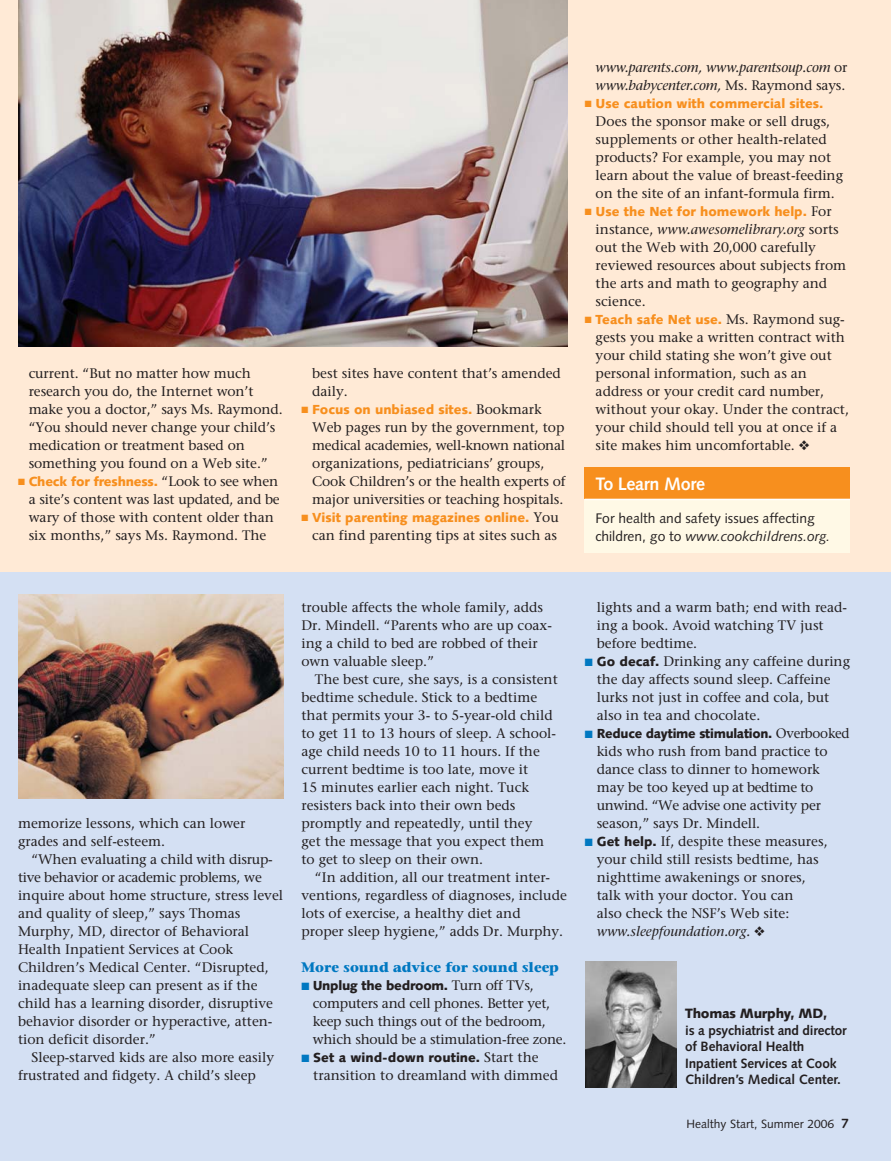
<style>
.page{position:relative;width:891px;height:1161px;background:#fff}
.page>*{position:absolute;margin:0;border:0;box-sizing:border-box;transform-origin:0 0}
.t1{font:700 18px "Syntax LT Std";letter-spacing:-.015em;color:#fff}
.t2{font:500 13.8px/18px "Stone Serif Std";color:#231f20}
.t3{font:italic 500 13.8px/18px "Stone Serif Std";letter-spacing:-.01em;color:#231f20}
.t4{font:13.8px/18px "Syntax LT Std";color:#231f20}
.t5{font:700 13.8px "Stone Serif Std";color:#0078c1}
.t6{font:700 13.5px/16.5px "Syntax LT Std";letter-spacing:-.005em;color:#231f20}
.t7{font:900 13.5px "Syntax LT Std";letter-spacing:-.02em;color:#231f20}
.t8{font:900 13.2px "Syntax LT Std";color:#f78f1e}
.t9{font:900 13.2px "Syntax LT Std";letter-spacing:-.02em;color:#231f20}
.t10{font:900 13.2px "Syntax LT Std";color:#231f20}
.t11{font:12px "Syntax LT Std";color:#231f20}
.s1{font-family:"Stone Serif Std";font-weight:500;font-size:13.8px;color:#231f20}
.s2{font-style:normal}
.s3{font-style:italic}
.s4{color:#0078c1}
.s5{font-family:"Stone Serif Std";font-weight:500;font-size:13.8px}
.s6{font-family:"Syntax LT Std";font-weight:900;font-size:13.2px}
.s7{font-weight:700;font-size:13.5px}
</style>
<div class="page">
<div style="left:0;top:0;width:891px;height:645px;background:#ffead6"></div>
<div style="left:0;top:573px;width:891px;height:588px;background:#d4e0f3"></div>
<img style="left:585px;top:962px;width:92px;height:125px">
<img style="left:18px;top:0;width:549px;height:346px">
<img style="left:18px;top:594px;width:266px;height:205px">
<div style="left:585px;top:467px;width:265px;height:85px;background:#fff9e6"></div>
<div style="left:585px;top:467px;width:265px;height:32px;background:#f78f1e"></div>
<hr style="left:585px;top:499px;width:265px;height:1px;background:#fff">
<p class="t2" style="left:29px;top:365px;width:256px">current. “But no matter how much research you do, the Internet won’t make you a doctor,” says Ms. Raymond. “You should never change your child’s medication or treatment based on something you found on a Web site.”</p>
<p class="t8" style="left:18px;top:476px;width:262px">■ Check for freshness. <span class="s1">“Look to see when</span></p>
<p class="t2" style="left:29px;top:491px;width:253px">a site’s content was last updated, and be wary of those with content older than six months,” says Ms. Raymond. The</p>
<p class="t2" style="left:312px;top:365px;width:250px">best sites have content that’s amended daily.</p>
<p class="t8" style="left:301px;top:404px;width:242px">■ Focus on unbiased sites. <span class="s1">Bookmark</span></p>
<p class="t2" style="left:312px;top:419px;width:255px">Web pages run by the government, top medical academies, well-known national organizations, pediatricians’ groups, Cook Children’s or the health experts of major universities or teaching hospitals.</p>
<p class="t8" style="left:301px;top:512px;width:259px">■ Visit parenting magazines online. <span class="s1">You</span></p>
<p class="t2" style="left:312px;top:527px;width:246px">can find parenting tips at sites such as</p>
<p class="t3" style="left:596px;top:59px;width:253px">www.parents.com, www.parentsoup.com <span class="s2">or </span>www.babycenter.com, <span class="s2">Ms. Raymond says.</span></p>
<p class="t8" style="left:585px;top:98px;width:240px">■ Use caution with commercial sites.</p>
<p class="t2" style="left:596px;top:113px;width:249px">Does the sponsor make or sell drugs, supplements or other health-related products? For example, you may not learn about the value of breast-feeding on the site of an infant-formula firm.</p>
<p class="t8" style="left:585px;top:206px;width:248px">■ Use the Net for homework help. <span class="s1">For</span></p>
<p class="t2" style="left:596px;top:221px;width:252px">instance, <span class="s3">www.awesomelibrary.org</span> sorts out the Web with 20,000 carefully reviewed resources about subjects from the arts and math to geography and science.</p>
<p class="t8" style="left:585px;top:314px;width:261px">■ Teach safe Net use. <span class="s1">Ms. Raymond sug-</span></p>
<p class="t2" style="left:596px;top:329px;width:255px">gests you make a written contract with your child stating she won’t give out personal information, such as an address or your credit card number, without your okay. Under the contract, your child should tell you at once if a site makes him uncomfortable. ❖</p>
<h1 class="t1" style="left:595px;top:476px;width:111px">To Learn More</h1>
<p class="t4" style="left:595px;top:510px;width:236px">For health and safety issues affecting children, go to <span class="s3">www.cookchildrens.org.</span></p>
<p class="t2" style="left:18px;top:815px;width:229px">memorize lessons, which can lower grades and self-esteem.</p>
<p class="t2" style="left:18px;top:851px;width:267px;text-indent:14px">“When evaluating a child with disrup&shy;tive behavior or academic problems, we inquire about home structure, stress level and quality of sleep,” says Thomas Murphy, MD, director of Behavioral Health Inpatient Services at Cook Children’s Medical Center. “Disrupted, inadequate sleep can present as if the child has a learning disorder, disruptive behavior disorder or hyperactive, atten&shy;tion deficit disorder.”</p>
<p class="t2" style="left:18px;top:1049px;width:258px;text-indent:14px">Sleep-starved kids are also more easily frustrated and fidgety. A child’s sleep</p>
<p class="t2" style="left:301px;top:599px;width:252px">trouble affects the whole family, adds Dr. Mindell. “Parents who are up coax&shy;ing a child to bed are robbed of their own valuable sleep.”</p>
<p class="t2" style="left:301px;top:671px;width:258px;text-indent:14px">The best cure, she says, is a consistent bedtime schedule. Stick to a bedtime that permits your 3- to 5-year-old child to get 11 to 13 hours of sleep. A school&shy;age child needs 10 to 11 hours. If the current bedtime is too late, move it<br>15 minutes earlier each night. Tuck resisters back into their own beds promptly and repeatedly, until they<br>get the message that you expect them to get to sleep on their own.</p>
<p class="t2" style="left:301px;top:869px;width:267px;text-indent:14px">“In addition, all our treatment inter&shy;ventions, regardless of diagnoses, include lots of exercise, a healthy diet and<br>proper sleep hygiene,” adds Dr. Murphy.</p>
<p class="t5" style="left:301px;top:961px;width:259px">More sound advice for sound sleep</p>
<p class="t9" style="left:301px;top:980px;width:234px"><span class="s4">■</span> Unplug the bedroom. <span class="s5">Turn off TVs,</span></p>
<p class="t2" style="left:313px;top:995px;width:255px">computers and cell phones. Better yet, keep such things out of the bedroom, which should be a stimulation-free zone.</p>
<p class="t10" style="left:301px;top:1052px;width:239px"><span class="s4">■</span> Set a wind-down routine. <span class="s5">Start the</span></p>
<p class="t2" style="left:313px;top:1067px;width:246px">transition to dreamland with dimmed</p>
<p class="t2" style="left:597px;top:599px;width:252px">lights and a warm bath; end with read&shy;ing a book. Avoid watching TV just before bedtime.</p>
<p class="t2" style="left:597px;top:653px;width:255px;text-indent:-12px"><span class="s4">■</span> <span class="s6">Go decaf.</span> Drinking any caffeine during the day affects sound sleep. Caffeine lurks not just in coffee and cola, but also in tea and chocolate.</p>
<p class="t9" style="left:585px;top:728px;width:266px"><span class="s4">■</span> Reduce daytime stimulation. <span class="s5">Overbooked</span></p>
<p class="t2" style="left:597px;top:743px;width:232px">kids who rush from band practice to dance class to dinner to homework may be too keyed up at bedtime to unwind. “We advise one activity per season,” says Dr. Mindell.</p>
<p class="t2" style="left:597px;top:833px;width:232px;text-indent:-12px"><span class="s4">■</span> <span class="s6">Get help.</span> If, despite these measures, your child still resists bedtime, has nighttime awakenings or snores, talk with your doctor. You can<br>also check the NSF’s Web site: <span class="s3">www.sleepfoundation.org.</span> ❖</p>
<p class="t7" style="left:685px;top:1008px;width:144px">Thomas Murphy, MD,</p>
<p class="t6" style="left:685px;top:1023px;width:163px">is a psychiatrist and director of Behavioral Health<br>Inpatient Services at Cook<br>Children’s Medical Center.</p>
<p class="t11" style="left:686px;top:1118px;width:164px">Healthy Start, Summer 2006 <span class="s7">7</span></p>
</div>
